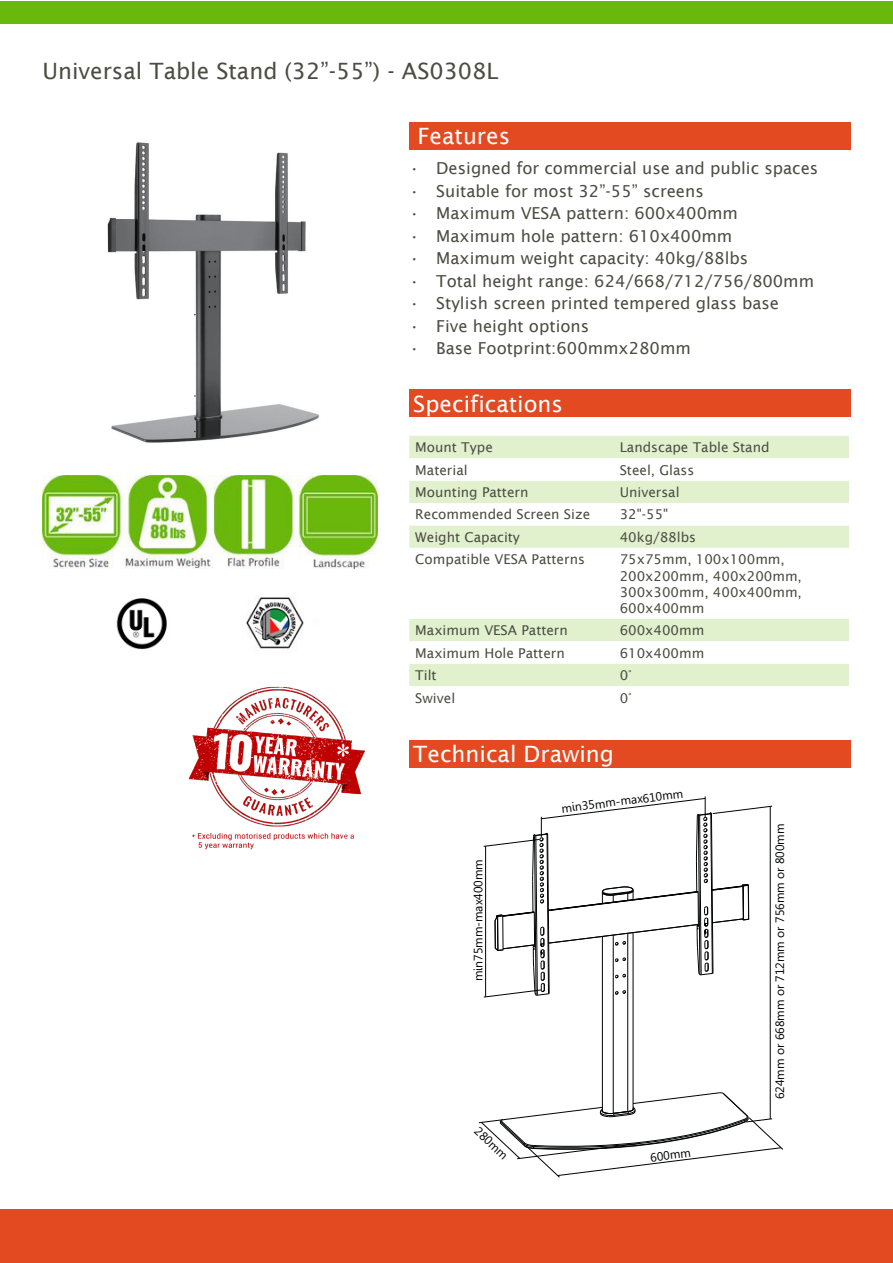
<style>
.page{position:relative;width:893px;height:1263px;background:#fff}
.page>*{position:absolute;margin:0;border:0;box-sizing:border-box;transform-origin:0 0}
.t1{font:22.5px "Lucida Sans";color:#fff}
.t2{font:22.5px "Lucida Sans";color:#4c4c43}
.t3{font:16.5px "Lucida Sans";color:#4c4c43}
.t4{font:13.5px/16.2px "Lucida Sans";color:#4c4c43}
.t5{font:12.15px "Leelawadee";color:#010202}
</style>
<div class="page">
<img style="left:107px;top:142px;width:212px;height:301px">
<div style="left:0;top:1210px;width:893px;height:53px;background:#e34a21"></div>
<div style="left:0;top:1px;width:893px;height:22px;background:#69b90c"></div>
<div style="left:409px;top:436px;width:440px;height:22px;background:#e1f1ce"></div>
<svg style="left:409px;top:481px;width:440px;height:205px"></svg>
<img style="left:43px;top:476px;width:335px;height:93px">
<img style="left:116px;top:597px;width:188px;height:53px">
<div style="left:409px;top:122px;width:441px;height:27px;background:#e34a21"></div>
<div style="left:409px;top:390px;width:441px;height:27px;background:#e34a21"></div>
<div style="left:409px;top:741px;width:441px;height:27px;background:#e34a21"></div>
<hr style="left:602px;top:936px;width:1px;height:175px;background:#010202">
<hr style="left:613px;top:935px;width:1px;height:178px;background:#010202">
<hr style="left:627px;top:933px;width:1px;height:178px;background:#010202">
<hr style="left:633px;top:933px;width:1px;height:176px;background:#010202">
<hr style="left:770px;top:806px;width:1px;height:313px;background:#010202">
<svg style="left:478px;top:1092px;width:305px;height:86px"></svg>
<svg style="left:483px;top:796px;width:290px;height:202px"></svg>
<img style="left:189px;top:686px;width:176px;height:164px">
<p class="t2" style="left:43px;top:58px;width:457px">Universal Table Stand (32”-55”) - AS0308L</p>
<p class="t1" style="left:418px;top:123px;width:94px">Features</p>
<p class="t3" style="left:409px;top:159px;width:411px">• Designed for commercial use and public spaces</p>
<p class="t3" style="left:409px;top:181px;width:296px">• Suitable for most 32”-55” screens</p>
<p class="t3" style="left:409px;top:204px;width:330px">• Maximum VESA pattern: 600x400mm</p>
<p class="t3" style="left:409px;top:226px;width:324px">• Maximum hole pattern: 610x400mm</p>
<p class="t3" style="left:409px;top:249px;width:340px">• Maximum weight capacity: 40kg/88lbs</p>
<p class="t3" style="left:409px;top:271px;width:406px">• Total height range: 624/668/712/756/800mm</p>
<p class="t3" style="left:409px;top:294px;width:371px">• Stylish screen printed tempered glass base</p>
<p class="t3" style="left:409px;top:316px;width:181px">• Five height options</p>
<p class="t3" style="left:409px;top:339px;width:283px">• Base Footprint:600mmx280mm</p>
<p class="t1" style="left:413px;top:391px;width:151px">Specifications</p>
<p class="t4" style="left:415px;top:439px;width:79px">Mount Type</p>
<p class="t4" style="left:620px;top:439px;width:151px">Landscape Table Stand</p>
<p class="t4" style="left:415px;top:462px;width:54px">Material</p>
<p class="t4" style="left:620px;top:462px;width:76px">Steel, Glass</p>
<p class="t4" style="left:415px;top:484px;width:115px">Mounting Pattern</p>
<p class="t4" style="left:620px;top:484px;width:61px">Universal</p>
<p class="t4" style="left:415px;top:506px;width:176px">Recommended Screen Size</p>
<p class="t4" style="left:620px;top:506px;width:50px">32"-55"</p>
<p class="t4" style="left:415px;top:529px;width:106px">Weight Capacity</p>
<p class="t4" style="left:620px;top:529px;width:78px">40kg/88lbs</p>
<p class="t4" style="left:415px;top:551px;width:171px">Compatible VESA Patterns</p>
<p class="t4" style="left:620px;top:551px;width:184px">75x75mm, 100x100mm,<br>200x200mm, 400x200mm,<br>300x300mm, 400x400mm,<br>600x400mm</p>
<p class="t4" style="left:415px;top:622px;width:154px">Maximum VESA Pattern</p>
<p class="t4" style="left:620px;top:622px;width:86px">600x400mm</p>
<p class="t4" style="left:415px;top:645px;width:151px">Maximum Hole Pattern</p>
<p class="t4" style="left:620px;top:645px;width:86px">610x400mm</p>
<p class="t4" style="left:415px;top:667px;width:23px">Tilt</p>
<p class="t4" style="left:620px;top:667px;width:14px">0°</p>
<p class="t4" style="left:415px;top:690px;width:42px">Swivel</p>
<p class="t4" style="left:620px;top:690px;width:14px">0°</p>
<p class="t1" style="left:413px;top:741px;width:202px">Technical Drawing</p>
<p class="t5" style="left:471px;top:981px;width:124px;rotate:-90deg">min75mm-max400mm</p>
<p class="t5" style="left:561px;top:801px;width:124px;rotate:-7deg">min35mm-max610mm</p>
<p class="t5" style="left:481px;top:1124px;width:42px;rotate:43deg">280mm</p>
<p class="t5" style="left:649px;top:1150px;width:42px;rotate:-7deg">600mm</p>
<p class="t5" style="left:773px;top:1099px;width:277px;rotate:-90deg">624mm or 668mm or 712mm or 756mm or 800mm</p>
</div>
